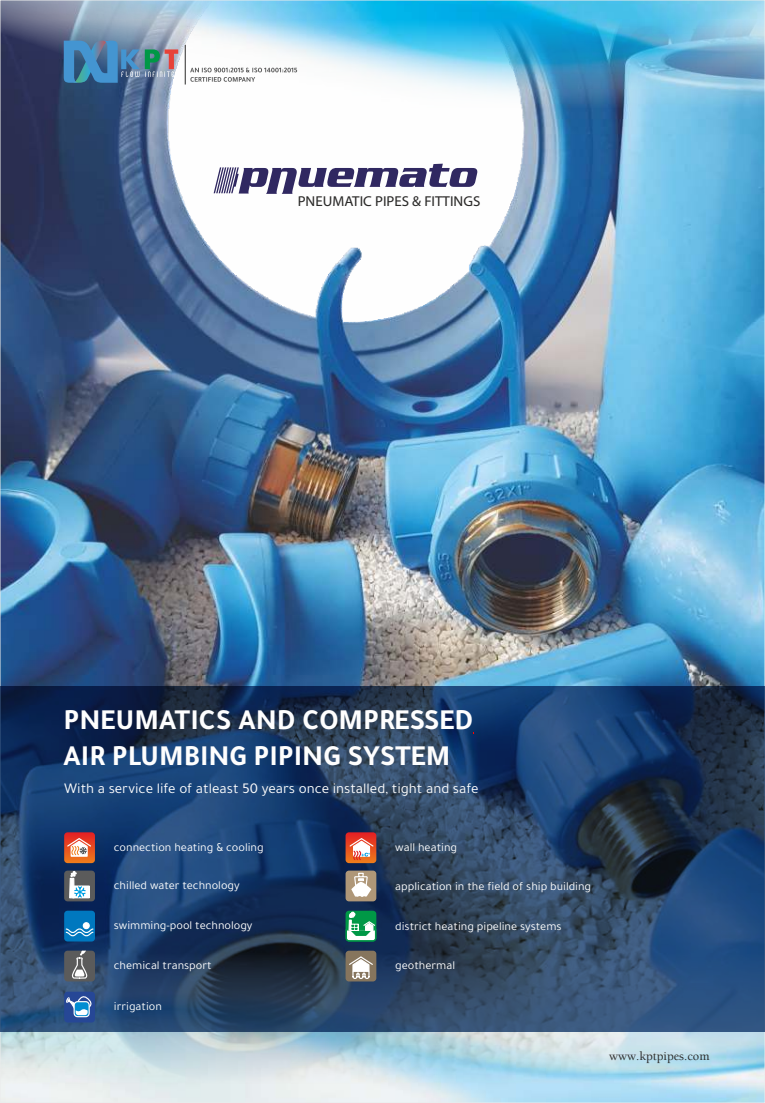
<style>
.page{position:relative;width:765px;height:1103px;background:#fff}
.page>*{position:absolute;margin:0;border:0;box-sizing:border-box;transform-origin:0 0}
.t1{font:700 29.38px/35.8px "Tajawal";color:#fefefe}
.t2{font:15px "Tajawal";color:#fefefe}
.t3{font:14.38px "Myriad Web Pro";color:#2b2a29}
.t4{font:12.5px "Balaram";color:#2b2a29}
.t5{font:12.25px "Tajawal";color:#fefefe}
</style>
<div class="page">
<img style="left:2px;top:176px;width:761px;height:510px">
<img style="left:2px;top:1031px;width:761px;height:69px">
<img style="left:2px;top:2px;width:761px;height:174px">
<div style="left:0;top:686px;width:765px;height:345px;background:#163e73;opacity:.8"></div>
<svg style="left:214px;top:164px;width:263px;height:30px"></svg>
<svg style="left:64px;top:832px;width:31px;height:31px"></svg>
<svg style="left:66px;top:837px;width:26px;height:20px"></svg>
<div style="left:64px;top:991px;width:31px;height:31px;background:#264796;border-radius:3px"></div>
<svg style="left:74px;top:1001px;width:16px;height:16px"></svg>
<svg style="left:66px;top:990px;width:29px;height:25px"></svg>
<svg style="left:64px;top:870px;width:31px;height:31px"></svg>
<div style="left:64px;top:910px;width:31px;height:31px;background:#0078bf;border-radius:3px"></div>
<svg style="left:65px;top:922px;width:29px;height:14px"></svg>
<div style="left:83px;top:922px;width:7px;height:7px;border:1px solid #fff;border-radius:50%"></div>
<div style="left:64px;top:950px;width:31px;height:31px;background:#5b5b5b;border-radius:3px"></div>
<svg style="left:72px;top:950px;width:15px;height:29px"></svg>
<svg style="left:346px;top:832px;width:30px;height:31px"></svg>
<svg style="left:349px;top:837px;width:26px;height:23px"></svg>
<div style="left:346px;top:950px;width:30px;height:31px;background:#86755d;border-radius:3px"></div>
<svg style="left:349px;top:956px;width:24px;height:23px"></svg>
<div style="left:346px;top:870px;width:30px;height:31px;background:#af9778;border-radius:3px"></div>
<svg style="left:351px;top:872px;width:20px;height:25px"></svg>
<svg style="left:346px;top:910px;width:30px;height:31px"></svg>
<svg style="left:64px;top:41px;width:114px;height:42px;background:#5d8aab"></svg>
<svg style="left:185px;top:44px;width:112px;height:41px"></svg>
<p class="t3" style="left:298px;top:195px;width:184px">PNEUMATIC PIPES &amp; FITTINGS</p>
<h1 class="t1" style="left:64px;top:707px;width:411px">PNEUMATICS AND COMPRESSED<br>AIR PLUMBING PIPING SYSTEM</h1>
<p class="t2" style="left:64px;top:783px;width:416px">With a service life of atleast 50 years once installed, tight and safe</p>
<p class="t5" style="left:114px;top:843px;width:151px">connection heating &amp; cooling</p>
<p class="t5" style="left:114px;top:881px;width:127px">chilled water technology</p>
<p class="t5" style="left:114px;top:921px;width:140px">swimming-pool technology</p>
<p class="t5" style="left:114px;top:961px;width:99px">chemical transport</p>
<p class="t5" style="left:114px;top:1002px;width:50px">irrigation</p>
<p class="t5" style="left:395px;top:843px;width:63px">wall heating</p>
<p class="t5" style="left:395px;top:882px;width:197px">application in the field of ship building</p>
<p class="t5" style="left:395px;top:922px;width:168px">district heating pipeline systems</p>
<p class="t5" style="left:395px;top:961px;width:61px">geothermal</p>
<p class="t4" style="left:609px;top:1047px;width:102px">www.kptpipes.com</p>
</div>
